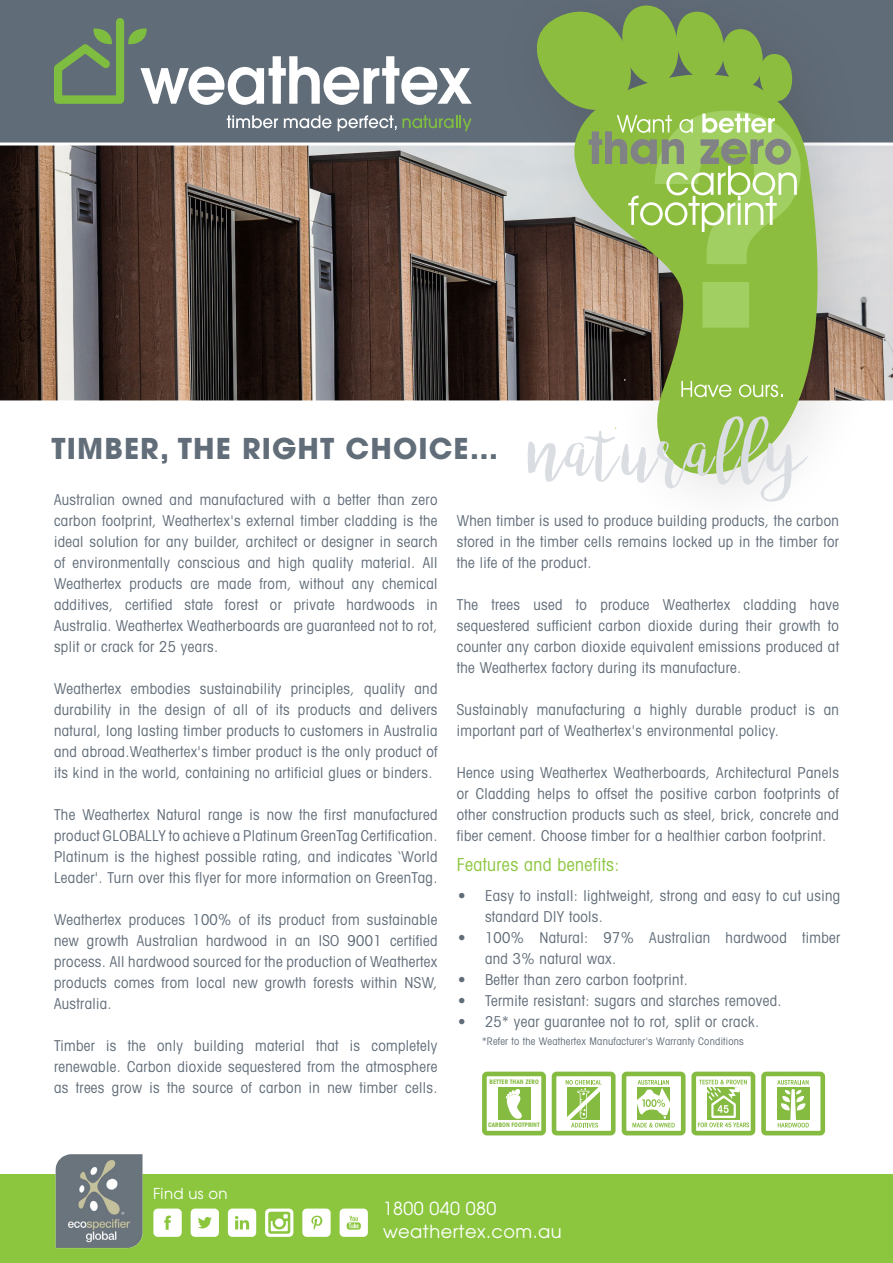
<style>
.page{position:relative;width:893px;height:1263px;background:#fff}
.page>*{position:absolute;margin:0;border:0;box-sizing:border-box;transform-origin:0 0}
.Body_Text{font:73.5px "bromello";letter-spacing:.05em;color:#dadde2}
.Body_Text-2{font:700 28.5px "Avant Garde";letter-spacing:.04em;color:#616d78}
.Body_Text-3{font:18px "Avant Garde";letter-spacing:.025em;color:#fff}
.Body_Text-4{font:condensed 18px "Avant Garde";letter-spacing:.025em;color:#8bc63e}
.Body_Text-5{font:condensed 15px/21px "Avant Garde";letter-spacing:.025em;color:#606c78;text-align:justify}
.Body_Text-6{font:15px "Avant Garde";letter-spacing:.025em;color:#fff}
.Body_Text-7{font:condensed 10.5px "Avant Garde";letter-spacing:.025em;color:#606c78}
.t1{font:700 condensed 6.15px "Avant Garde";color:#85bb40}
</style>
<div class="page">
<div style="left:0;top:0;width:893px;height:181px;background:#606c78"></div>
<svg style="left:0;top:142px;width:893px;height:259px;background:#63534b"></svg>
<div style="left:490px;top:0;width:398px;height:543px;background:#231f20;opacity:.14"></div>
<svg style="left:568px;top:64px;width:250px;height:411px;fill:#8dbd3e"></svg>
<svg style="left:521px;top:6px;width:280px;height:322px;background:#8ea75e"></svg>
<svg style="left:681px;top:381px;width:50px;height:16px"></svg>
<svg style="left:739px;top:384px;width:44px;height:13px"></svg>
<svg style="left:227px;top:115px;width:51px;height:13px"></svg>
<svg style="left:284px;top:115px;width:47px;height:13px"></svg>
<svg style="left:338px;top:115px;width:134px;height:16px"></svg>
<svg style="left:54px;top:18px;width:418px;height:87px"></svg>
<div style="left:552px;top:1071px;width:64px;height:64px;border:5px solid #85bb40;border-radius:3px"></div>
<svg style="left:565px;top:1080px;width:37px;height:47px"></svg>
<div style="left:622px;top:1071px;width:63px;height:64px;border:5px solid #85bb40;border-radius:3px"></div>
<svg style="left:632px;top:1080px;width:43px;height:47px"></svg>
<div style="left:691px;top:1071px;width:64px;height:64px;border:5px solid #85bb40;border-radius:3px"></div>
<svg style="left:698px;top:1080px;width:51px;height:47px"></svg>
<div style="left:761px;top:1071px;width:64px;height:64px;border:5px solid #85bb40;border-radius:3px"></div>
<svg style="left:777px;top:1080px;width:32px;height:47px"></svg>
<div style="left:498px;top:1087px;width:32px;height:33px;background:#85bb40"></div>
<div style="left:482px;top:1071px;width:64px;height:64px;border:5px solid #85bb40;border-radius:3px"></div>
<svg style="left:506px;top:1089px;width:16px;height:30px"></svg>
<div style="left:0;top:1174px;width:893px;height:89px;background:#8bc63e"></div>
<svg style="left:153px;top:1208px;width:29px;height:29px"></svg>
<svg style="left:191px;top:1208px;width:28px;height:29px"></svg>
<svg style="left:228px;top:1208px;width:28px;height:29px"></svg>
<svg style="left:302px;top:1208px;width:29px;height:29px"></svg>
<svg style="left:340px;top:1208px;width:28px;height:29px"></svg>
<svg style="left:265px;top:1208px;width:28px;height:29px"></svg>
<img style="left:55px;top:1154px;width:88px;height:94px">
<p class="Body_Text" style="left:530px;top:407px;width:278px">naturally</p>
<p class="Body_Text-5" style="left:457px;top:509px;width:384px">When timber is used to produce building products, the carbon stored in the timber cells remains locked up in the timber for the life of the product.</p>
<p class="Body_Text-5" style="left:457px;top:593px;width:384px">The trees used to produce Weathertex cladding have sequestered sufficient carbon dioxide during their growth to counter any carbon dioxide equivalent emissions produced at the Weathertex factory during its manufacture.</p>
<p class="Body_Text-5" style="left:457px;top:698px;width:384px">Sustainably manufacturing a highly durable product is an important part of Weathertex's environmental policy.</p>
<p class="Body_Text-5" style="left:457px;top:761px;width:384px">Hence using Weathertex Weatherboards, Architectural Panels or Cladding helps to offset the positive carbon footprints of other construction products such as steel, brick, concrete and fiber cement. Choose timber for a healthier carbon footprint.</p>
<p class="Body_Text-2" style="left:52px;top:430px;width:448px">TIMBER, THE RIGHT CHOICE…</p>
<p class="Body_Text-5" style="left:54px;top:489px;width:385px">Australian owned and manufactured with a better than zero carbon footprint, Weathertex's external timber cladding is the ideal solution for any builder, architect or designer in search of environmentally conscious and high quality material. All Weathertex products are made from, without any chemical additives, certified state forest or private hardwoods in Australia. Weathertex Weatherboards are guaranteed not to rot, split or crack for 25 years.</p>
<p class="Body_Text-5" style="left:54px;top:678px;width:385px">Weathertex embodies sustainability principles, quality and durability in the design of all of its products and delivers natural, long lasting timber products to customers in Australia and abroad.Weathertex's timber product is the only product of its kind in the world, containing no artificial glues or binders.</p>
<p class="Body_Text-5" style="left:54px;top:804px;width:385px">The Weathertex Natural range is now the first manufactured product GLOBALLY to achieve a Platinum GreenTag Certification.<br>Platinum is the highest possible rating, and indicates ‘World Leader'. Turn over this flyer for more information on GreenTag.</p>
<p class="Body_Text-5" style="left:54px;top:909px;width:385px">Weathertex produces 100% of its product from sustainable new growth Australian hardwood in an ISO 9001 certified process. All hardwood sourced for the production of Weathertex products comes from local new growth forests within NSW, Australia.</p>
<p class="Body_Text-5" style="left:54px;top:1035px;width:385px">Timber is the only building material that is completely renewable. Carbon dioxide sequestered from the atmosphere as trees grow is the source of carbon in new timber cells.</p>
<p class="Body_Text-4" style="left:457px;top:854px;width:164px">Features and benefits:</p>
<p class="Body_Text-5" style="left:485px;top:885px;width:357px;text-indent:-27px">• Easy to install: lightweight, strong and easy to cut using standard DIY tools.</p>
<p class="Body_Text-5" style="left:485px;top:927px;width:357px;text-indent:-27px">• 100% Natural: 97% Australian hardwood timber and 3% natural wax.</p>
<p class="Body_Text-5" style="left:458px;top:969px;width:231px">• Better than zero carbon footprint.</p>
<p class="Body_Text-5" style="left:458px;top:990px;width:325px">• Termite resistant: sugars and starches removed.</p>
<p class="Body_Text-5" style="left:458px;top:1011px;width:303px">• 25* year guarantee not to rot, split or crack.</p>
<p class="Body_Text-7" style="left:482px;top:1035px;width:263px">*Refer to the Weathertex Manufacturer's Warranty Conditions</p>
<p class="t1" style="left:490px;top:1078px;width:51px">BETTER THAN ZERO</p>
<p class="t1" style="left:488px;top:1121px;width:53px">CARBON FOOTPRINT</p>
<p class="Body_Text-6" style="left:153px;top:1184px;width:76px">Find us on</p>
<p class="Body_Text-3" style="left:383px;top:1197px;width:115px">1800 040 080</p>
<p class="Body_Text-3" style="left:383px;top:1220px;width:180px">weathertex.com.au</p>
</div>
